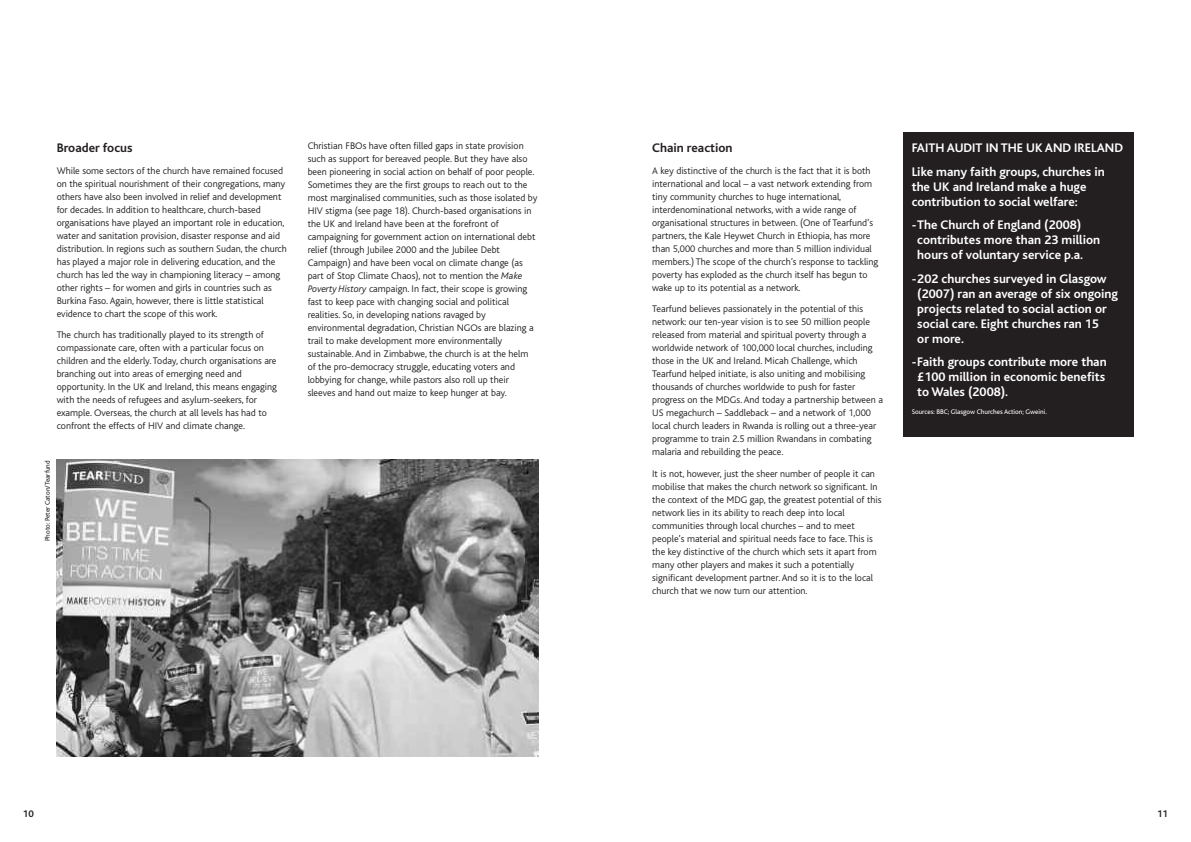
<style>
.page{position:relative;width:1191px;height:842px;background:#fff}
.page>*{position:absolute;margin:0;border:0;box-sizing:border-box;transform-origin:0 0}
.t1{font:700 13px/15px "Bliss";color:#fff}
.t2{font:700 13px "Bliss";color:#231f20}
.t3{font:300 10px/13px "Bliss";color:#231f20}
.t4{font:700 10px "Bliss";color:#231f20}
.t5{font:7px "Bliss";color:#fff}
.t6{font:7px "Bliss";color:#231f20}
.s1{font-style:italic}
</style>
<div class="page">
<div style="left:903px;top:132px;width:231px;height:304px;background:#231f20"></div>
<img style="left:57px;top:459px;width:482px;height:298px">
<h1 class="t2" style="left:57px;top:144px;width:77px">Broader focus</h1>
<p class="t3" style="left:57px;top:165px;width:232px">While some sectors of the church have remained focused on the spiritual nourishment of their congregations, many others have also been involved in relief and development for decades. In addition to healthcare, church-based organisations have played an important role in education, water and sanitation provision, disaster response and aid distribution. In regions such as southern Sudan, the church has played a major role in delivering education, and the church has led the way in championing literacy – among other rights – for women and girls in countries such as Burkina Faso.Again, however, there is little statistical evidence to chart the scope of this work.</p>
<p class="t3" style="left:57px;top:329px;width:222px">The church has traditionally played to its strength of compassionate care, often with a particular focus on children and the elderly. Today, church organisations are branching out into areas of emerging need and opportunity. In the UK and Ireland, this means engaging with the needs of refugees and asylum-seekers, for example. Overseas, the church at all levels has had to confront the effects of HIV and climate change.</p>
<p class="t6" style="left:45px;top:541px;width:82px;rotate:-90deg">Photo: Peter Caton/Tearfund</p>
<p class="t3" style="left:308px;top:140px;width:231px">Christian FBOs have often filled gaps in state provision such as support for bereaved people. But they have also been pioneering in social action on behalf of poor people.<br>Sometimes they are the first groups to reach out to the most marginalised communities, such as those isolated by HIV stigma (see page 18). Church-based organisations in the UK and Ireland have been at the forefront of campaigning for government action on international debt relief (through Jubilee 2000 and the Jubilee Debt Campaign) and have been vocal on climate change (as part of Stop Climate Chaos), not to mention the <span class="s1">Make Poverty History</span> campaign. In fact, their scope is growing fast to keep pace with changing social and political realities. So, in developing nations ravaged by environmental degradation, Christian NGOs are blazing a trail to make development more environmentally sustainable.And in Zimbabwe, the church is at the helm of the pro-democracy struggle, educating voters and lobbying for change, while pastors also roll up their sleeves and hand out maize to keep hunger at bay.</p>
<p class="t4" style="left:23px;top:810px;width:12px">10</p>
<h1 class="t2" style="left:652px;top:144px;width:82px">Chain reaction</h1>
<p class="t3" style="left:652px;top:165px;width:228px">A key distinctive of the church is the fact that it is both international and local – a vast network extending from tiny community churches to huge international, interdenominational networks, with a wide range of organisational structures in between. (One of Tearfund’s partners, the Kale Heywet Church in Ethiopia, has more than 5,000 churches and more than 5 million individual members.) The scope of the church’s response to tackling poverty has exploded as the church itself has begun to wake up to its potential as a network.</p>
<p class="t3" style="left:652px;top:303px;width:232px">Tearfund believes passionately in the potential of this network: our ten-year vision is to see 50 million people released from material and spiritual poverty through a worldwide network of 100,000 local churches, including those in the UK and Ireland. Micah Challenge, which Tearfund helped initiate, is also uniting and mobilising thousands of churches worldwide to push for faster progress on the MDGs.And today a partnership between a US megachurch – Saddleback – and a network of 1,000 local church leaders in Rwanda is rolling out a three-year programme to train 2.5 million Rwandans in combating malaria and rebuilding the peace.</p>
<p class="t3" style="left:652px;top:468px;width:231px">It is not, however, just the sheer number of people it can mobilise that makes the church network so significant. In the context of the MDG gap, the greatest potential of this network lies in its ability to reach deep into local communities through local churches – and to meet people’s material and spiritual needs face to face. This is the key distinctive of the church which sets it apart from many other players and makes it such a potentially significant development partner.And so it is to the local church that we now turn our attention.</p>
<h1 class="t1" style="left:911px;top:138px;width:213px;line-height:23.5px">FAITH AUDIT IN THE UK AND IRELAND<br>Like many faith groups, churches in</h1>
<h1 class="t1" style="left:911px;top:180px;width:176px">the UK and Ireland make a huge contribution to social welfare:</h1>
<h1 class="t1" style="left:917px;top:219px;width:184px;text-indent:-6px">-The Church of England (2008) contributes more than 23 million hours of voluntary service p.a.</h1>
<h1 class="t1" style="left:917px;top:272px;width:202px;text-indent:-6px">-202 churches surveyed in Glasgow (2007) ran an average of six ongoing projects related to social action or social care. Eight churches ran 15<br>or more.</h1>
<h1 class="t1" style="left:917px;top:356px;width:191px;text-align:justify;text-indent:-6px">-Faith groups contribute more than £100 million in economic benefits to Wales (2008).</h1>
<p class="t5" style="left:911px;top:409px;width:137px">Sources: BBC; Glasgow Churches Action; Gweini.</p>
<p class="t4" style="left:1157px;top:810px;width:12px">11</p>
</div>
